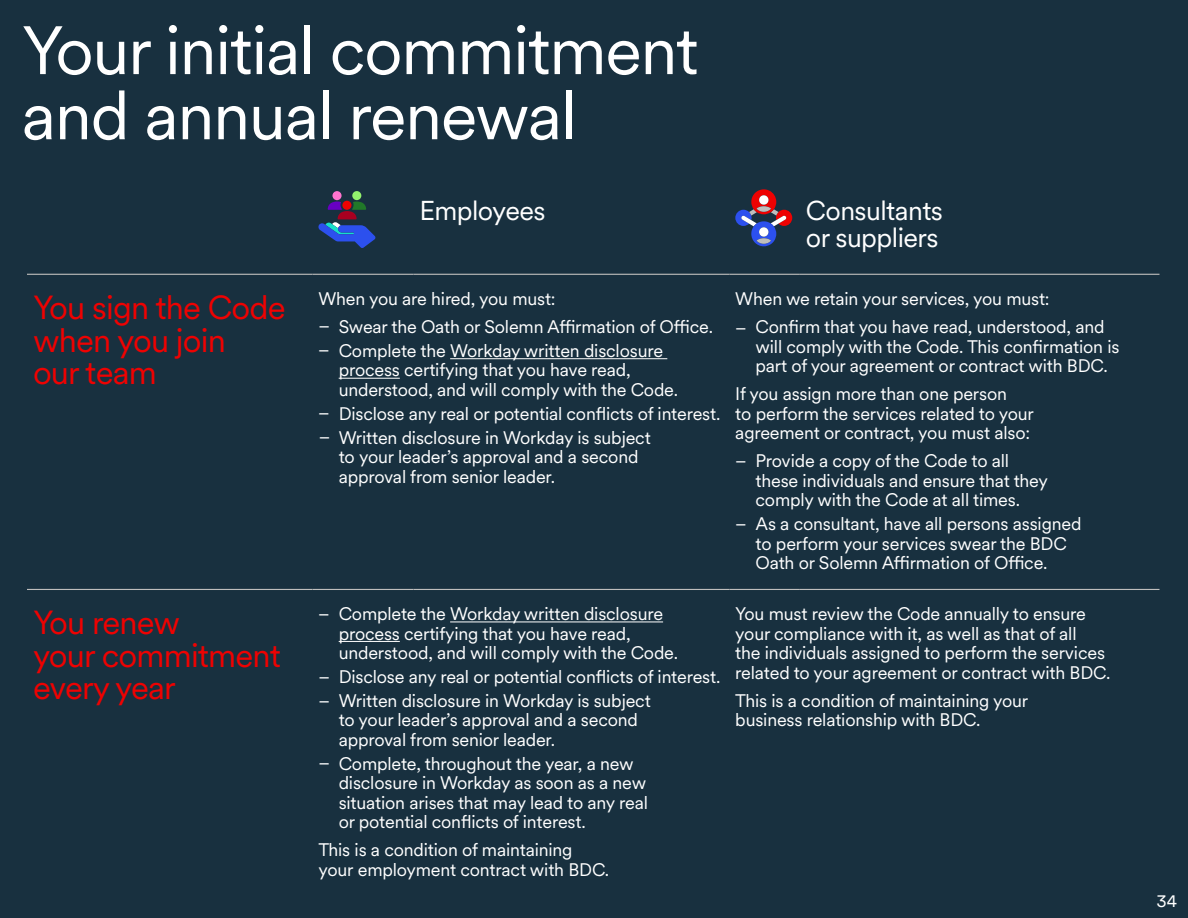
<style>
.page{position:relative;width:1188px;height:918px;background:#18303f}
.page>*{position:absolute;margin:0;border:0;box-sizing:border-box;transform-origin:0 0}
.t1{font:67.5px/65.1px "Circular XX";letter-spacing:-.02em;color:#fff}
.t2{font:33px/32.2px "Circular XX";letter-spacing:-.025em;color:#ee0202}
.t3{font:27px/27px "Circular XX";letter-spacing:-.02em;color:#fff}
.t4{font:18px/19.5px "Circular XX";letter-spacing:-.01em;color:#fff}
</style>
<div class="page">
<hr style="left:339px;top:641px;width:61px;height:1px;background:#fff">
<hr style="left:450px;top:621px;width:213px;height:1px;background:#fff">
<hr style="left:339px;top:378px;width:61px;height:1px;background:#fff">
<hr style="left:450px;top:358px;width:217px;height:1px;background:#fff">
<hr style="left:27px;top:589px;width:285px;height:1px;background:#bfbebd">
<hr style="left:312px;top:589px;width:102px;height:1px;background:#bfbebd">
<hr style="left:414px;top:589px;width:315px;height:1px;background:#bfbebd">
<hr style="left:729px;top:589px;width:71px;height:1px;background:#bfbebd">
<hr style="left:800px;top:589px;width:360px;height:1px;background:#bfbebd">
<hr style="left:27px;top:274px;width:285px;height:1px;background:#bfbebd">
<hr style="left:312px;top:274px;width:102px;height:1px;background:#bfbebd">
<hr style="left:414px;top:274px;width:315px;height:1px;background:#bfbebd">
<hr style="left:729px;top:274px;width:71px;height:1px;background:#bfbebd">
<hr style="left:800px;top:274px;width:360px;height:1px;background:#bfbebd">
<div style="left:352px;top:191px;width:9px;height:9px;background:#93f26d;border-radius:50%"></div>
<div style="left:332px;top:191px;width:10px;height:9px;background:#ff74cf;border-radius:50%"></div>
<svg style="left:318px;top:202px;width:58px;height:46px"></svg>
<svg style="left:735px;top:189px;width:57px;height:57px"></svg>
<h3 class="t1" style="left:22px;top:15px;width:679px">Your initial commitment and annual renewal</h3>
<h4 class="t2" style="left:33px;top:290px;width:254px">You sign the Code when you join<br>our team</h4>
<h4 class="t2" style="left:33px;top:605px;width:249px">You renew<br>your commitment every year</h4>
<p class="t3" style="left:420px;top:196px;width:128px">Employees</p>
<p class="t3" style="left:806px;top:196px;width:139px">Consultants or suppliers</p>
<p class="t4" style="left:318px;top:288px;width:239px">When you are hired, you must:</p>
<p class="t4" style="left:319px;top:316px;width:396px">– Swear the Oath or Solemn Affirmation of Office.</p>
<p class="t4" style="left:339px;top:340px;width:341px;text-indent:-20px">– Complete the Workday written disclosure process certifying that you have read, understood, and will comply with the Code.</p>
<p class="t4" style="left:318px;top:403px;width:404px">– Disclose any real or potential conflicts of interest.</p>
<p class="t4" style="left:339px;top:427px;width:314px;text-indent:-20px">– Written disclosure in Workday is subject to your leader’s approval and a second approval from senior leader.</p>
<p class="t4" style="left:339px;top:603px;width:341px;text-indent:-20px">– Complete the Workday written disclosure process certifying that you have read, understood, and will comply with the Code.</p>
<p class="t4" style="left:318px;top:666px;width:404px">– Disclose any real or potential conflicts of interest.</p>
<p class="t4" style="left:339px;top:690px;width:314px;text-indent:-20px">– Written disclosure in Workday is subject to your leader’s approval and a second approval from senior leader.</p>
<p class="t4" style="left:339px;top:753px;width:311px;text-indent:-20px">– Complete, throughout the year, a new disclosure in Workday as soon as a new situation arises that may lead to any real or potential conflicts of interest.</p>
<p class="t4" style="left:318px;top:839px;width:292px">This is a condition of maintaining your employment contract with BDC.</p>
<p class="t4" style="left:735px;top:288px;width:316px">When we retain your services, you must:</p>
<p class="t4" style="left:756px;top:316px;width:365px;text-indent:-20px">– Confirm that you have read, understood, and will comply with the Code. This confirmation is part of your agreement or contract with BDC.</p>
<p class="t4" style="left:735px;top:383px;width:300px">If you assign more than one person<br>to perform the services related to your agreement or contract, you must also:</p>
<p class="t4" style="left:756px;top:450px;width:294px;text-indent:-20px">– Provide a copy of the Code to all these individuals and ensure that they comply with the Code at all times.</p>
<p class="t4" style="left:756px;top:513px;width:327px;text-indent:-20px">– As a consultant, have all persons assigned to perform your services swear the BDC<br>Oath or Solemn Affirmation of Office.</p>
<p class="t4" style="left:735px;top:603px;width:377px">You must review the Code annually to ensure your compliance with it, as well as that of all<br>the individuals assigned to perform the services related to your agreement or contract with BDC.</p>
<p class="t4" style="left:735px;top:690px;width:295px">This is a condition of maintaining your business relationship with BDC.</p>
<p class="t4" style="left:1157px;top:890px;width:22px">34</p>
</div>
